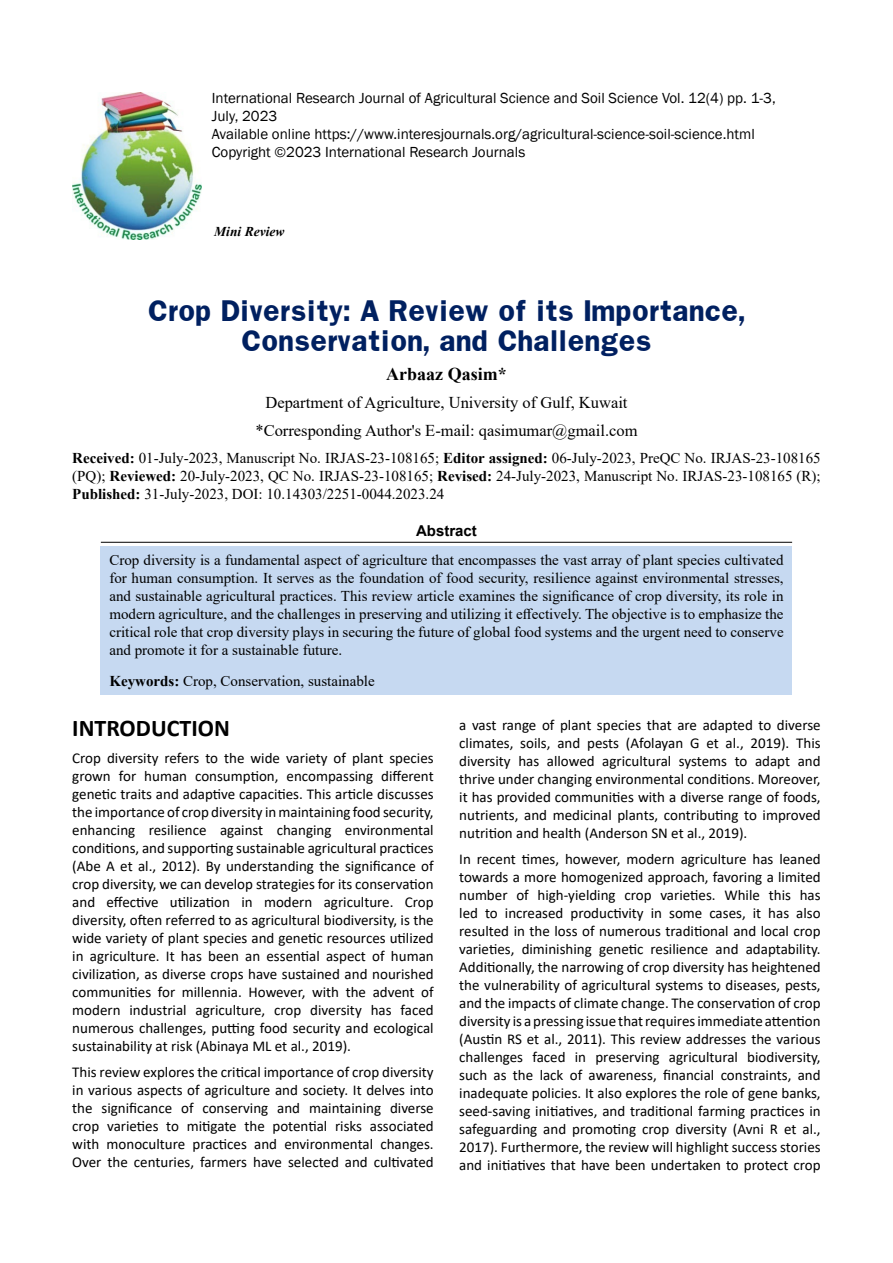
<style>
.page{position:relative;width:893px;height:1263px;background:#fff}
.page>*{position:absolute;margin:0;border:0;box-sizing:border-box;transform-origin:0 0}
.t1{font:700 25.5px/30px "Franklin";color:#002060;text-align:center}
.t2{font:700 24px "Calibri";color:#000}
.t3{font:700 18px "Times New Roman";color:#000}
.t4{font:16.5px/28.3px "Times New Roman";color:#000;text-align:center}
.t5{font:15px/18px "Calibri";color:#000;text-align:justify}
.t6{font:15px/18px "Times New Roman";color:#000;text-align:justify}
.t7{font:15px/18px "Franklin Gothic";color:#000}
.t8{font:700 15px "Arial";color:#000}
.t9{font:italic 700 13.5px "Times New Roman";color:#000101}
.s1{font-weight:700}
</style>
<div class="page">
<img style="left:72px;top:93px;width:129px;height:147px">
<hr style="left:101px;top:542px;width:691px;height:1px;background:#000">
<div style="left:101px;top:546px;width:691px;height:148px;background:#c6d9f1"></div>
<p class="t7" style="left:212px;top:90px;width:565px">International Research Journal of Agricultural Science and Soil Science Vol. 12(4) pp. 1-3, July, 2023<br>Available online https://www.interesjournals.org/agricultural-science-soil-science.html Copyright ©2023 International Research Journals</p>
<p class="t9" style="left:214px;top:222px;width:72px">Mini Review</p>
<h1 class="t1" style="left:148px;top:296px;width:599px">Crop Diversity: A Review of its Importance,<br>Conservation, and Challenges</h1>
<p class="t3" style="left:386px;top:361px;width:122px">Arbaaz Qasim*</p>
<p class="t4" style="left:255px;top:388px;width:384px">Department of Agriculture, University of Gulf, Kuwait *Corresponding Author's E-mail: qasimumar@gmail.com</p>
<p class="t6" style="left:72px;top:448px;width:750px"><span class="s1">Received:</span> 01-July-2023, Manuscript No. IRJAS-23-108165; <span class="s1">Editor assigned:</span> 06-July-2023, PreQC No. IRJAS-23-108165 (PQ); <span class="s1">Reviewed:</span> 20-July-2023, QC No. IRJAS-23-108165; <span class="s1">Revised:</span> 24-July-2023, Manuscript No. IRJAS-23-108165 (R); <span class="s1">Published:</span> 31-July-2023, DOI: 10.14303/2251-0044.2023.24</p>
<p class="t8" style="left:416px;top:520px;width:62px">Abstract</p>
<p class="t6" style="left:109px;top:551px;width:676px">Crop diversity is a fundamental aspect of agriculture that encompasses the vast array of plant species cultivated for human consumption. It serves as the foundation of food security, resilience against environmental stresses, and sustainable agricultural practices. This review article examines the significance of crop diversity, its role in modern agriculture, and the challenges in preserving and utilizing it effectively. The objective is to emphasize the critical role that crop diversity plays in securing the future of global food systems and the urgent need to conserve and promote it for a sustainable future.</p>
<p class="t6" style="left:109px;top:671px;width:267px"><span class="s1">Keywords:</span> Crop, Conservation, sustainable</p>
<h2 class="t2" style="left:72px;top:711px;width:159px">INTRODUCTION</h2>
<p class="t5" style="left:72px;top:748px;width:363px">Crop diversity refers to the wide variety of plant species grown for human consumption, encompassing different genetic traits and adaptive capacities. This article discusses the importance of crop diversity in maintaining food security, enhancing resilience against changing environmental conditions, and supporting sustainable agricultural practices (Abe A et al., 2012). By understanding the significance of crop diversity, we can develop strategies for its conservation and effective utilization in modern agriculture. Crop diversity, often referred to as agricultural biodiversity, is the wide variety of plant species and genetic resources utilized in agriculture. It has been an essential aspect of human civilization, as diverse crops have sustained and nourished communities for millennia. However, with the advent of modern industrial agriculture, crop diversity has faced numerous challenges, putting food security and ecological sustainability at risk (Abinaya ML et al., 2019).</p>
<p class="t5" style="left:72px;top:1063px;width:363px">This review explores the critical importance of crop diversity in various aspects of agriculture and society. It delves into the significance of conserving and maintaining diverse crop varieties to mitigate the potential risks associated with monoculture practices and environmental changes.<br>Over the centuries, farmers have selected and cultivated</p>
<p class="t5" style="left:459px;top:715px;width:363px">a vast range of plant species that are adapted to diverse climates, soils, and pests (Afolayan G et al., 2019). This diversity has allowed agricultural systems to adapt and thrive under changing environmental conditions. Moreover, it has provided communities with a diverse range of foods, nutrients, and medicinal plants, contributing to improved nutrition and health (Anderson SN et al., 2019).</p>
<p class="t5" style="left:459px;top:850px;width:363px">In recent times, however, modern agriculture has leaned towards a more homogenized approach, favoring a limited number of high-yielding crop varieties. While this has led to increased productivity in some cases, it has also resulted in the loss of numerous traditional and local crop varieties, diminishing genetic resilience and adaptability.<br>Additionally, the narrowing of crop diversity has heightened the vulnerability of agricultural systems to diseases, pests, and the impacts of climate change. The conservation of crop diversity is a pressing issue that requires immediate attention (Austin RS et al., 2011). This review addresses the various challenges faced in preserving agricultural biodiversity, such as the lack of awareness, financial constraints, and inadequate policies. It also explores the role of gene banks, seed-saving initiatives, and traditional farming practices in safeguarding and promoting crop diversity (Avni R et al., 2017). Furthermore, the review will highlight success stories and initiatives that have been undertaken to protect crop</p>
</div>
